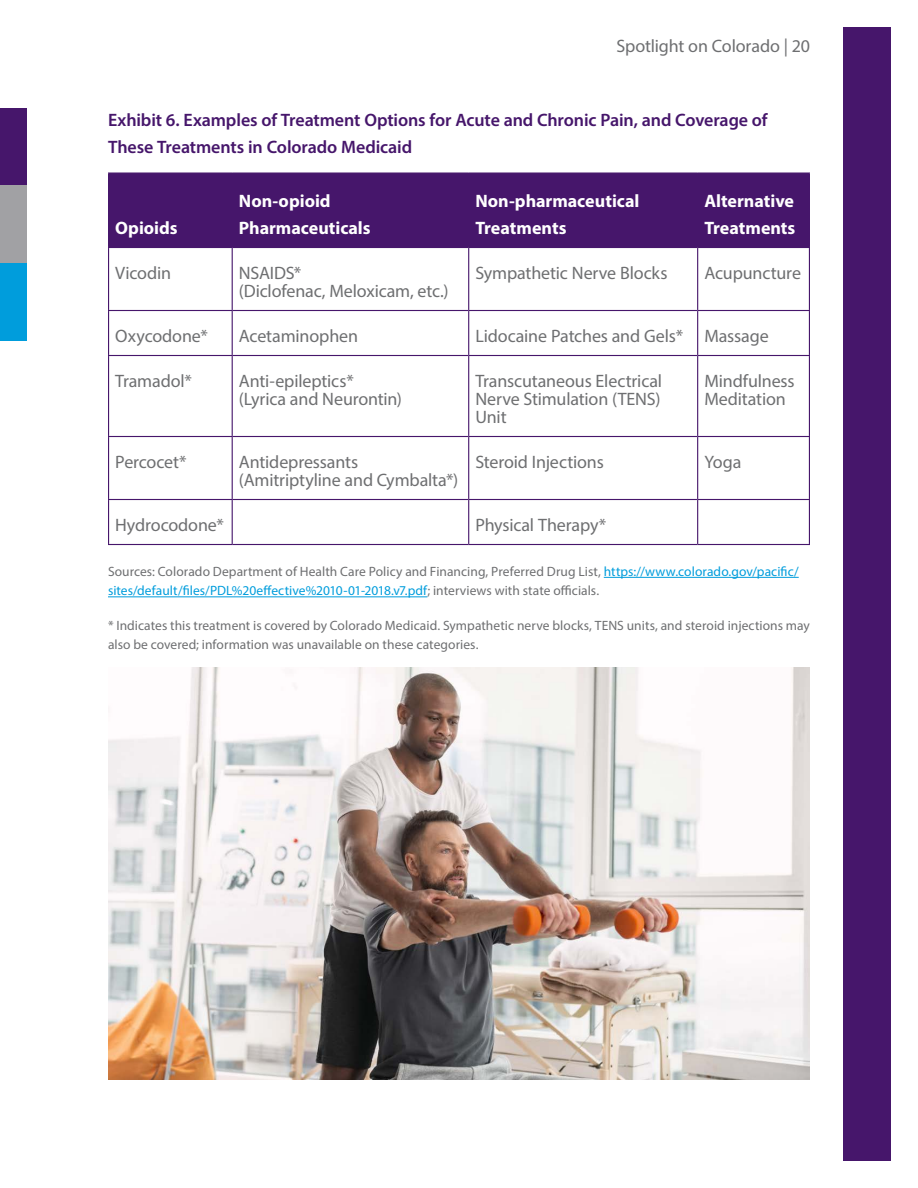
<style>
.page{position:relative;width:918px;height:1188px;background:#fff}
.page>*{position:absolute;margin:0;border:0;box-sizing:border-box;transform-origin:0 0}
.t1{font:18px/18px "Myriad Pro";letter-spacing:-.01em;color:#6e6f71}
.t2{font:600 18px/27px "Myriad Pro";letter-spacing:-.005em;color:#46166b}
.t3{font:700 18px/27px "Myriad Pro";color:#fff}
.t4{font:13.5px/19.5px "Myriad Pro";letter-spacing:.005em;color:#6e6f71}
.s1{color:#009ddc}
</style>
<div class="page">
<div style="left:844px;top:27px;width:47px;height:1134px;background:#46166b"></div>
<div style="left:0;top:108px;width:27px;height:77px;background:#46166b"></div>
<div style="left:0;top:185px;width:27px;height:78px;background:#a1a1a4"></div>
<div style="left:0;top:263px;width:27px;height:77px;background:#009ddc"></div>
<hr style="left:604px;top:577px;width:195px;height:1px;background:#009ddc">
<hr style="left:108px;top:597px;width:319px;height:1px;background:#009ddc">
<div style="left:109px;top:174px;width:700px;height:73px;background:#46166b"></div>
<hr style="left:232px;top:174px;width:1px;height:73px;background:#46166b">
<hr style="left:468px;top:174px;width:1px;height:73px;background:#46166b">
<hr style="left:697px;top:174px;width:1px;height:73px;background:#46166b">
<hr style="left:809px;top:174px;width:1px;height:73px;background:#46166b">
<hr style="left:232px;top:248px;width:1px;height:62px;background:#46166b">
<hr style="left:468px;top:248px;width:1px;height:62px;background:#46166b">
<hr style="left:697px;top:248px;width:1px;height:62px;background:#46166b">
<hr style="left:809px;top:248px;width:1px;height:62px;background:#46166b">
<hr style="left:232px;top:311px;width:1px;height:44px;background:#46166b">
<hr style="left:468px;top:311px;width:1px;height:44px;background:#46166b">
<hr style="left:697px;top:311px;width:1px;height:44px;background:#46166b">
<hr style="left:809px;top:311px;width:1px;height:44px;background:#46166b">
<hr style="left:232px;top:356px;width:1px;height:80px;background:#46166b">
<hr style="left:468px;top:356px;width:1px;height:80px;background:#46166b">
<hr style="left:697px;top:356px;width:1px;height:80px;background:#46166b">
<hr style="left:809px;top:356px;width:1px;height:80px;background:#46166b">
<hr style="left:232px;top:437px;width:1px;height:62px;background:#46166b">
<hr style="left:468px;top:437px;width:1px;height:62px;background:#46166b">
<hr style="left:697px;top:437px;width:1px;height:62px;background:#46166b">
<hr style="left:809px;top:437px;width:1px;height:62px;background:#46166b">
<hr style="left:232px;top:500px;width:1px;height:44px;background:#46166b">
<hr style="left:468px;top:500px;width:1px;height:44px;background:#46166b">
<hr style="left:697px;top:500px;width:1px;height:44px;background:#46166b">
<hr style="left:809px;top:500px;width:1px;height:44px;background:#46166b">
<hr style="left:108px;top:248px;width:1px;height:62px;background:#46166b">
<hr style="left:108px;top:310px;width:124px;height:1px;background:#46166b">
<hr style="left:108px;top:311px;width:1px;height:44px;background:#46166b">
<hr style="left:232px;top:310px;width:237px;height:1px;background:#46166b">
<hr style="left:469px;top:310px;width:229px;height:1px;background:#46166b">
<hr style="left:698px;top:310px;width:112px;height:1px;background:#46166b">
<hr style="left:108px;top:355px;width:124px;height:1px;background:#46166b">
<hr style="left:108px;top:356px;width:1px;height:80px;background:#46166b">
<hr style="left:232px;top:355px;width:237px;height:1px;background:#46166b">
<hr style="left:469px;top:355px;width:229px;height:1px;background:#46166b">
<hr style="left:698px;top:355px;width:112px;height:1px;background:#46166b">
<hr style="left:108px;top:436px;width:124px;height:1px;background:#46166b">
<hr style="left:108px;top:437px;width:1px;height:62px;background:#46166b">
<hr style="left:232px;top:436px;width:237px;height:1px;background:#46166b">
<hr style="left:469px;top:436px;width:229px;height:1px;background:#46166b">
<hr style="left:698px;top:436px;width:112px;height:1px;background:#46166b">
<hr style="left:108px;top:499px;width:124px;height:1px;background:#46166b">
<hr style="left:108px;top:500px;width:1px;height:44px;background:#46166b">
<hr style="left:232px;top:499px;width:237px;height:1px;background:#46166b">
<hr style="left:469px;top:499px;width:229px;height:1px;background:#46166b">
<hr style="left:698px;top:499px;width:112px;height:1px;background:#46166b">
<hr style="left:108px;top:544px;width:124px;height:1px;background:#46166b">
<hr style="left:232px;top:544px;width:237px;height:1px;background:#46166b">
<hr style="left:469px;top:544px;width:229px;height:1px;background:#46166b">
<hr style="left:698px;top:544px;width:112px;height:1px;background:#46166b">
<hr style="left:108px;top:172px;width:124px;height:2px;background:#46166b">
<hr style="left:108px;top:174px;width:1px;height:73px;background:#46166b">
<hr style="left:232px;top:172px;width:237px;height:2px;background:#46166b">
<hr style="left:469px;top:172px;width:229px;height:2px;background:#46166b">
<hr style="left:698px;top:172px;width:112px;height:2px;background:#46166b">
<hr style="left:108px;top:247px;width:124px;height:1px;background:#46166b">
<hr style="left:232px;top:247px;width:237px;height:1px;background:#46166b">
<hr style="left:469px;top:247px;width:229px;height:1px;background:#46166b">
<hr style="left:698px;top:247px;width:112px;height:1px;background:#46166b">
<img style="left:108px;top:667px;width:702px;height:413px">
<p class="t1" style="left:617px;top:37px;width:195px">Spotlight on Colorado | 20</p>
<p class="t2" style="left:108px;top:106px;width:661px">Exhibit 6. Examples of Treatment Options for Acute and Chronic Pain, and Coverage of<br>These Treatments in Colorado Medicaid</p>
<p class="t3" style="left:115px;top:214px;width:64px">Opioids</p>
<p class="t3" style="left:239px;top:187px;width:133px">Non-opioid<br>Pharmaceuticals</p>
<p class="t3" style="left:475px;top:187px;width:165px">Non-pharmaceutical<br>Treatments</p>
<p class="t3" style="left:704px;top:187px;width:93px">Alternative<br>Treatments</p>
<p class="t1" style="left:115px;top:264px;width:57px">Vicodin</p>
<p class="t1" style="left:239px;top:264px;width:211px">NSAIDS*<br>(Diclofenac, Meloxicam, etc.)</p>
<p class="t1" style="left:475px;top:264px;width:194px">Sympathetic Nerve Blocks</p>
<p class="t1" style="left:704px;top:264px;width:98px">Acupuncture</p>
<p class="t1" style="left:115px;top:327px;width:94px">Oxycodone*</p>
<p class="t1" style="left:239px;top:327px;width:121px">Acetaminophen</p>
<p class="t1" style="left:475px;top:327px;width:295px">Lidocaine Patches and Gels* Massage</p>
<p class="t1" style="left:115px;top:372px;width:78px">Tramadol*</p>
<p class="t1" style="left:239px;top:372px;width:165px">Anti-epileptics* (Lyrica and Neurontin)</p>
<p class="t1" style="left:475px;top:372px;width:188px;text-align:justify">Transcutaneous Electrical Nerve Stimulation (TENS)<br>Unit</p>
<p class="t1" style="left:704px;top:372px;width:92px">Mindfulness<br>Meditation</p>
<p class="t1" style="left:115px;top:453px;width:73px">Percocet*</p>
<p class="t1" style="left:239px;top:453px;width:221px">Antidepressants (Amitriptyline and Cymbalta*)</p>
<p class="t1" style="left:475px;top:453px;width:130px">Steroid Injections</p>
<p class="t1" style="left:704px;top:453px;width:38px">Yoga</p>
<p class="t1" style="left:115px;top:516px;width:110px">Hydrocodone*</p>
<p class="t1" style="left:475px;top:516px;width:132px">Physical Therapy*</p>
<p class="t4" style="left:108px;top:562px;width:692px">Sources: Colorado Department of Health Care Policy and Financing, Preferred Drug List, <span class="s1">https://www.colorado.gov/pacific/ sites/default/files/PDL%20effective%2010-01-2018.v7.pdf</span>; interviews with state officials.</p>
<p class="t4" style="left:108px;top:616px;width:703px">* Indicates this treatment is covered by Colorado Medicaid. Sympathetic nerve blocks, TENS units, and steroid injections may also be covered; information was unavailable on these categories.</p>
</div>
